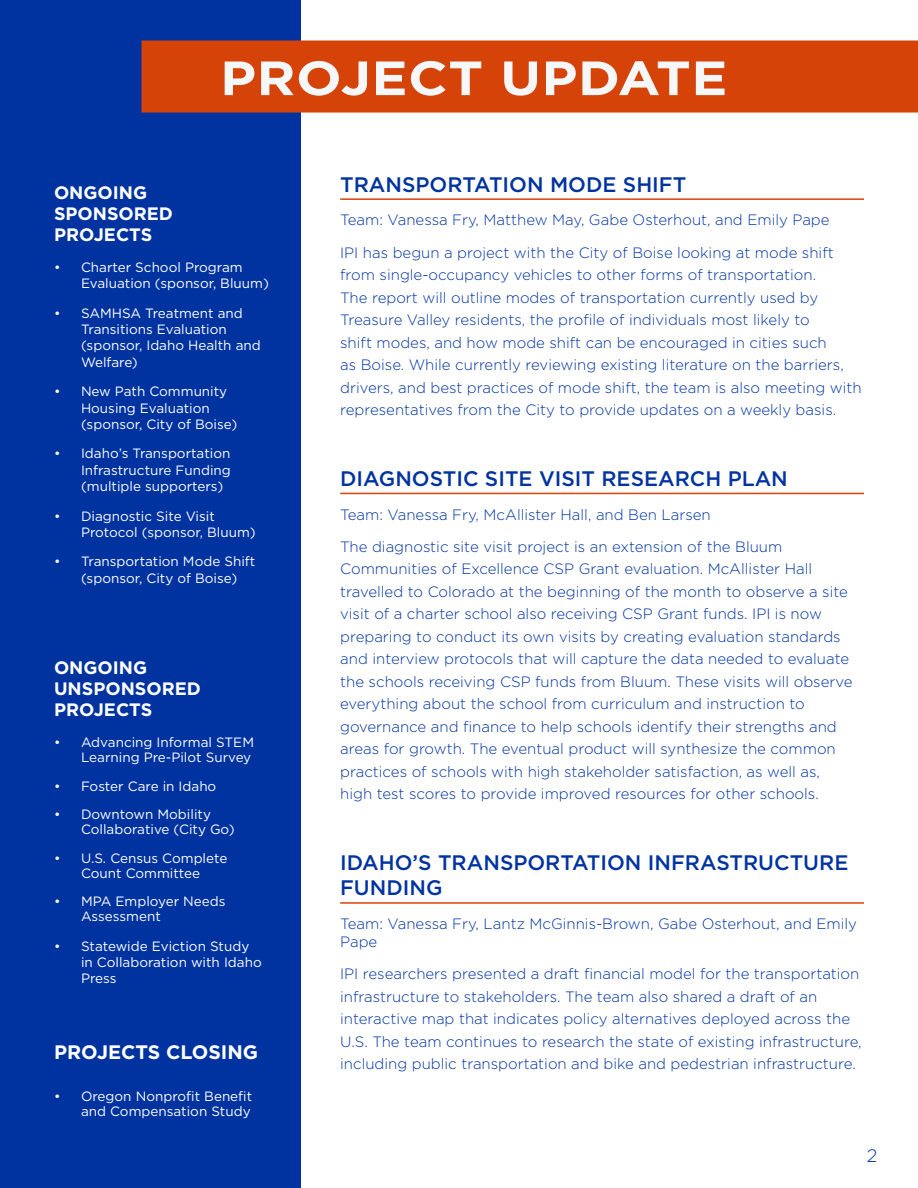
<style>
.page{position:relative;width:918px;height:1188px;background:#fff}
.page>*{position:absolute;margin:0;border:0;box-sizing:border-box;transform-origin:0 0}
.Section_Heading{font:700 48px "Gotham";letter-spacing:.01em;color:#f6f7f9;scale:1.12 1}
.t1{font:500 21px/25.2px "Gotham";color:#0033a0}
.Orange_Text_Title{font:700 19.5px "Gotham";color:#fff}
.Orange_Text_Title-2{font:700 18px/21px "Gotham";color:#fff}
.t2{font:300 18px "Gotham";color:#0033a0}
.Body_Larger_Leading{font:300 15px/22.5px "Gotham";color:#0033a0}
.t3{font:13.5px/16.2px "Gotham";color:#fff}
</style>
<div class="page">
<div style="left:0;top:0;width:300px;height:1188px;background:#0033a0"></div>
<hr style="left:340px;top:198px;width:524px;height:2px;background:#d64309">
<hr style="left:340px;top:493px;width:524px;height:1px;background:#d64309">
<hr style="left:340px;top:902px;width:524px;height:2px;background:#d64309">
<div style="left:142px;top:41px;width:776px;height:71px;background:#d64309"></div>
<div style="left:141px;top:40px;width:777px;height:73px;border:2px solid #d64309"></div>
<p class="Orange_Text_Title-2" style="left:54px;top:182px;width:121px">ONGOING<br>SPONSORED<br>PROJECTS</p>
<p class="Section_Heading" style="left:220px;top:46px;width:454px">PROJECT UPDATE</p>
<p class="t1" style="left:340px;top:171px;width:348px">TRANSPORTATION MODE SHIFT</p>
<p class="Body_Larger_Leading" style="left:340px;top:208px;width:491px">Team: Vanessa Fry, Matthew May, Gabe Osterhout, and Emily Pape</p>
<p class="t3" style="left:81px;top:259px;width:189px;text-indent:-27px">• Charter School Program<br>Evaluation (sponsor, Bluum)</p>
<p class="t3" style="left:81px;top:305px;width:181px;text-indent:-27px">• SAMHSA Treatment and<br>Transitions Evaluation (sponsor, Idaho Health and<br>Welfare)</p>
<p class="t3" style="left:81px;top:383px;width:158px;text-indent:-27px">• New Path Community<br>Housing Evaluation (sponsor, City of Boise)</p>
<p class="t3" style="left:81px;top:445px;width:151px;text-align:justify;text-indent:-27px">• Idaho’s Transportation Infrastructure Funding (multiple supporters)</p>
<p class="t3" style="left:81px;top:507px;width:176px;text-indent:-27px">• Diagnostic Site Visit<br>Protocol (sponsor, Bluum)</p>
<p class="t3" style="left:81px;top:553px;width:176px;text-indent:-27px">• Transportation Mode Shift (sponsor, City of Boise)</p>
<p class="Orange_Text_Title-2" style="left:54px;top:657px;width:148px">ONGOING<br>UNSPONSORED<br>PROJECTS</p>
<p class="t3" style="left:54px;top:734px;width:202px;line-height:15px;text-align:right">• Advancing Informal STEM<br>Learning Pre-Pilot Survey</p>
<p class="t3" style="left:54px;top:777px;width:164px">• Foster Care in Idaho</p>
<p class="t3" style="left:81px;top:806px;width:155px;line-height:15px;text-indent:-27px">• Downtown Mobility<br>Collaborative (City Go)</p>
<p class="t3" style="left:54px;top:850px;width:175px;line-height:15px;text-align:center">• U.S. Census Complete<br>Count Committee</p>
<p class="t3" style="left:81px;top:893px;width:146px;line-height:15px;text-indent:-27px">• MPA Employer Needs<br>Assessment</p>
<p class="t3" style="left:81px;top:938px;width:182px;text-indent:-27px">• Statewide Eviction Study in Collaboration with Idaho<br>Press</p>
<p class="Orange_Text_Title" style="left:54px;top:1040px;width:206px">PROJECTS CLOSING</p>
<p class="t3" style="left:54px;top:1088px;width:200px;line-height:15px;text-align:right">• Oregon Nonprofit Benefit and Compensation Study</p>
<p class="Body_Larger_Leading" style="left:340px;top:241px;width:523px">IPI has begun a project with the City of Boise looking at mode shift from single-occupancy vehicles to other forms of transportation.<br>The report will outline modes of transportation currently used by Treasure Valley residents, the profile of individuals most likely to<br>shift modes, and how mode shift can be encouraged in cities such<br>as Boise. While currently reviewing existing literature on the barriers, drivers, and best practices of mode shift, the team is also meeting with representatives from the City to provide updates on a weekly basis.</p>
<p class="t1" style="left:340px;top:466px;width:449px">DIAGNOSTIC SITE VISIT RESEARCH PLAN</p>
<p class="Body_Larger_Leading" style="left:340px;top:503px;width:372px">Team: Vanessa Fry, McAllister Hall, and Ben Larsen</p>
<p class="Body_Larger_Leading" style="left:340px;top:535px;width:514px">The diagnostic site visit project is an extension of the Bluum Communities of Excellence CSP Grant evaluation. McAllister Hall travelled to Colorado at the beginning of the month to observe a site visit of a charter school also receiving CSP Grant funds. IPI is now preparing to conduct its own visits by creating evaluation standards and interview protocols that will capture the data needed to evaluate the schools receiving CSP funds from Bluum. These visits will observe everything about the school from curriculum and instruction to governance and finance to help schools identify their strengths and areas for growth. The eventual product will synthesize the common practices of schools with high stakeholder satisfaction, as well as, high test scores to provide improved resources for other schools.</p>
<p class="t1" style="left:340px;top:850px;width:510px">IDAHO’S TRANSPORTATION INFRASTRUCTURE<br>FUNDING</p>
<p class="Body_Larger_Leading" style="left:340px;top:914px;width:518px;line-height:18px">Team: Vanessa Fry, Lantz McGinnis-Brown, Gabe Osterhout, and Emily<br>Pape</p>
<p class="Body_Larger_Leading" style="left:340px;top:962px;width:523px">IPI researchers presented a draft financial model for the transportation infrastructure to stakeholders. The team also shared a draft of an interactive map that indicates policy alternatives deployed across the U.S. The team continues to research the state of existing infrastructure, including public transportation and bike and pedestrian infrastructure.</p>
<p class="t2" style="left:867px;top:1144px;width:12px">2</p>
</div>
